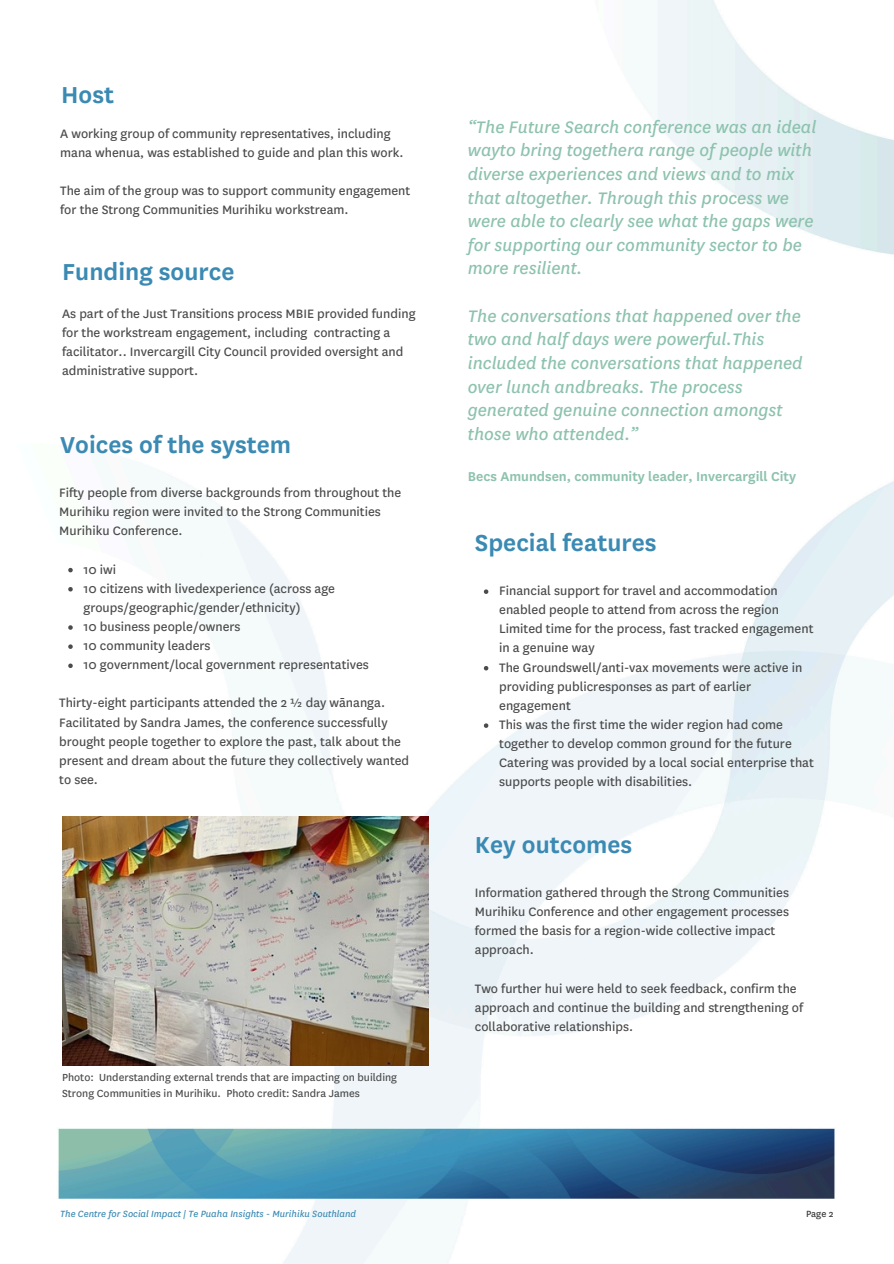
<style>
.page{position:relative;width:894px;height:1264px;background:#fff}
.page>*{position:absolute;margin:0;border:0;box-sizing:border-box;transform-origin:0 0}
.t1{font:600 27px "National";color:#3b8ab3}
.t2{font:italic 19.5px/23.7px "National";color:#8dc2ae}
.t3{font:600 15px "National";color:#8dc2ae}
.t4{font:14.25px/19.2px "National";color:#4b4b4b}
.t5{font:12px/16px "National";color:#4b4b4b}
.t6{font:italic 10.5px "National";color:#3b8ab3}
.t7{font:10.5px "National";color:#343434}
</style>
<div class="page">
<img style="left:58px;top:0;width:835px;height:1263px">
<img style="left:62px;top:816px;width:366px;height:249px">
<svg style="left:483px;top:589px;width:5px;height:5px"></svg>
<svg style="left:483px;top:666px;width:5px;height:4px"></svg>
<svg style="left:483px;top:723px;width:5px;height:5px"></svg>
<svg style="left:68px;top:568px;width:5px;height:4px"></svg>
<svg style="left:68px;top:587px;width:5px;height:4px"></svg>
<svg style="left:68px;top:625px;width:5px;height:4px"></svg>
<svg style="left:68px;top:644px;width:5px;height:5px"></svg>
<svg style="left:68px;top:663px;width:5px;height:5px"></svg>
<p class="t1" style="left:61px;top:80px;width:54px">Host</p>
<p class="t4" style="left:60px;top:124px;width:345px">A working group of community representatives, including mana whenua, was established to guide and plan this work.</p>
<p class="t4" style="left:60px;top:181px;width:351px">The aim of the group was to support community engagement for the Strong Communities Murihiku workstream.</p>
<h3 class="t1" style="left:62px;top:257px;width:174px">Funding source</h3>
<h1 class="t4" style="left:62px;top:304px;width:355px">As part of the Just Transitions process MBIE provided funding for the workstream engagement, including contracting a facilitator.. Invercargill City Council provided oversight and administrative support.</h1>
<p class="t1" style="left:60px;top:429px;width:232px">Voices of the system</p>
<p class="t4" style="left:59px;top:483px;width:343px">Fifty people from diverse backgrounds from throughout the<br>Murihiku region were invited to the Strong Communities<br>Murihiku Conference.</p>
<p class="t4" style="left:83px;top:559px;width:34px">10 iwi</p>
<p class="t4" style="left:83px;top:579px;width:253px">10 citizens with livedexperience (across age groups/geographic/gender/ethnicity)</p>
<h3 class="t4" style="left:83px;top:617px;width:158px">10 business people/owners</h3>
<p class="t4" style="left:83px;top:636px;width:129px">10 community leaders</p>
<h5 class="t4" style="left:83px;top:655px;width:287px">10 government/local government representatives</h5>
<h2 class="t4" style="left:59px;top:693px;width:351px">Thirty-eight participants attended the 2 ½ day wānanga.<br>Facilitated by Sandra James, the conference successfully brought people together to explore the past, talk about the present and dream about the future they collectively wanted to see.</h2>
<h2 class="t5" style="left:62px;top:1069px;width:336px">Photo: Understanding external trends that are impacting on building<br>Strong Communities in Murihiku. Photo credit: Sandra James</h2>
<h1 class="t2" style="left:467px;top:115px;width:350px">“The Future Search conference was an ideal wayto bring togethera range of people with diverse experiences and views and to mix that altogether. Through this process we were able to clearly see what the gaps were for supporting our community sector to be more resilient.</h1>
<h3 class="t2" style="left:467px;top:304px;width:336px">The conversations that happened over the two and half days were powerful.This included the conversations that happened over lunch andbreaks. The process generated genuine connection amongst those who attended.”</h3>
<h3 class="t3" style="left:467px;top:468px;width:330px">Becs Amundsen, community leader, Invercargill City</h3>
<h3 class="t1" style="left:474px;top:527px;width:183px">Special features</h3>
<h1 class="t4" style="left:499px;top:581px;width:316px">Financial support for travel and accommodation enabled people to attend from across the region Limited time for the process, fast tracked engagement in a genuine way</h1>
<h3 class="t4" style="left:499px;top:657px;width:304px">The Groundswell/anti-vax movements were active in providing publicresponses as part of earlier engagement</h3>
<h1 class="t4" style="left:499px;top:715px;width:316px">This was the first time the wider region had come together to develop common ground for the future Catering was provided by a local social enterprise that supports people with disabilities.</h1>
<h3 class="t1" style="left:474px;top:829px;width:159px">Key outcomes</h3>
<h3 class="t4" style="left:474px;top:883px;width:315px">Information gathered through the Strong Communities Murihiku Conference and other engagement processes formed the basis for a region-wide collective impact approach.</h3>
<p class="t4" style="left:474px;top:978px;width:330px">Two further hui were held to seek feedback, confirm the approach and continue the building and strengthening of collaborative relationships.</p>
<p class="t6" style="left:60px;top:1207px;width:297px">The Centre for Social Impact | Te Puaha Insights - Murihiku Southland</p>
<h1 class="t7" style="left:805px;top:1207px;width:29px">Page 2</h1>
</div>
